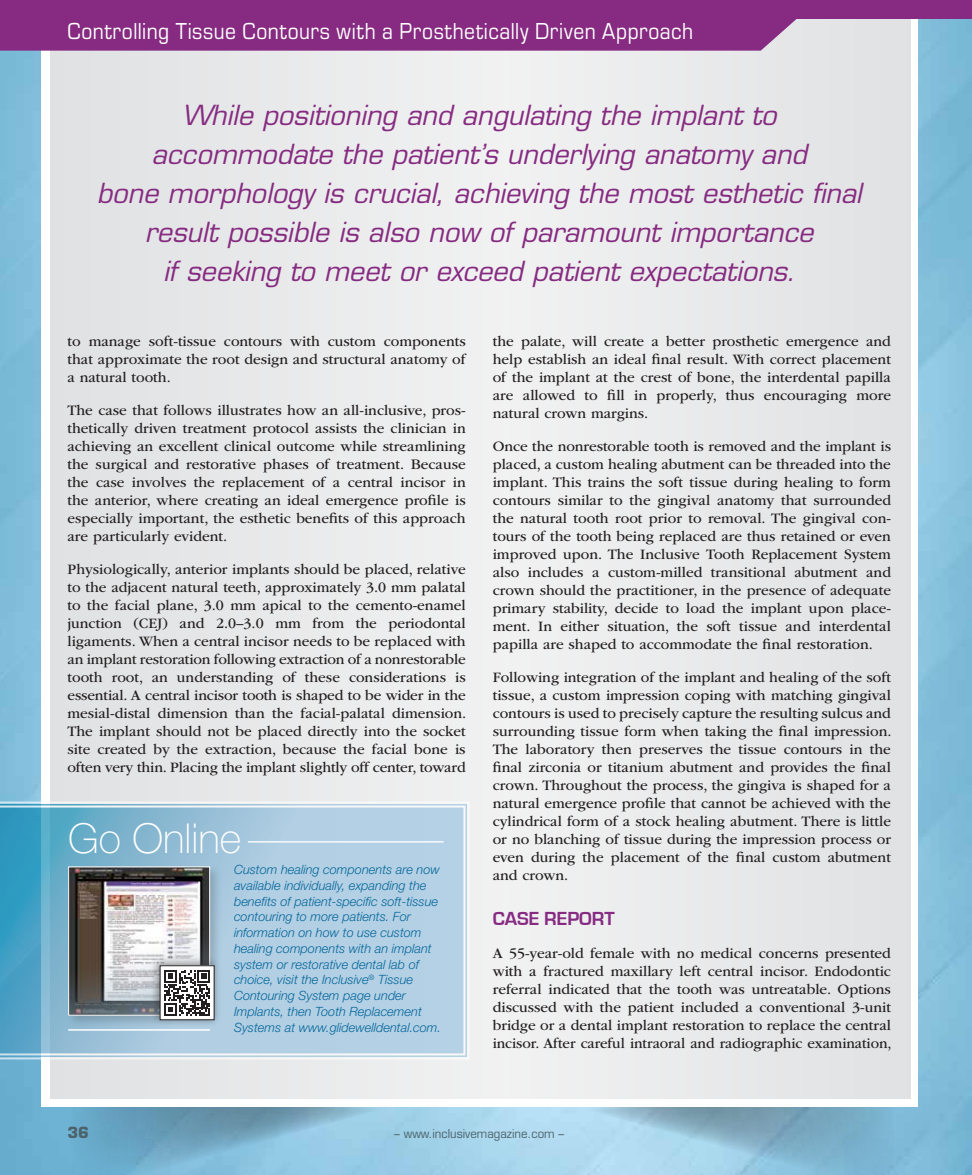
<style>
.page{position:relative;width:972px;height:1175px;background:#fff}
.page>*{position:absolute;margin:0;border:0;box-sizing:border-box;transform-origin:0 0}
.t1{font:100 41.4px "Helvetica Neue LT Std";color:#fff}
.t2{font:italic 27px/39px "Eurostile LT Std";letter-spacing:-.005em;color:#862b81;text-align:center}
.t3{font:24px "Eurostile";letter-spacing:.03em;color:#fff;scale:.9 1}
.t4{font:700 19.5px "Eurostile";color:#862b81}
.t5{font:15px/18px "ITC Garamond Std";color:#231f20;text-align:justify}
.t6{font:700 15px "Eurostile LT Std";color:#4c636b}
.t7{font:italic 300 12.75px/15.8px "Helvetica Neue LT Std";color:#05679b}
.t8{font:12px "Eurostile LT Std";color:#4c636b;scale:.95 1}
</style>
<div class="page">
<img style="left:0;top:19px;width:972px;height:1155px">
<svg style="left:67px;top:1106px;width:314px;height:68px;background:#7db2cd"></svg>
<svg style="left:584px;top:1106px;width:315px;height:68px;background:#92bfd5"></svg>
<div style="left:41px;top:0;width:877px;height:1106px;background:#fff"></div>
<div style="left:50px;top:0;width:860px;height:1098px;background:#e9eaeb"></div>
<div style="left:0;top:19px;width:797px;height:32px;background:#862b81"></div>
<div style="left:0;top:0;width:972px;height:19px;background:#862b81"></div>
<svg style="left:0;top:800px;width:470px;height:260px"></svg>
<svg style="left:0;top:805px;width:465px;height:250px;background:#9cc5dc"></svg>
<hr style="left:248px;top:841px;width:196px;height:1px;background:#fff">
<hr style="left:68px;top:1029px;width:142px;height:1px;background:#fff">
<div style="left:65px;top:863px;width:157px;height:165px;background:#231f20;opacity:.2"></div>
<img style="left:70px;top:868px;width:138px;height:145px">
<div style="left:68px;top:866px;width:142px;height:149px;border:1px solid #fff"></div>
<div style="left:149px;top:955px;width:70px;height:70px;background:#231f20;opacity:.45"></div>
<div style="left:160px;top:965px;width:54px;height:54px;background:#fff"></div>
<div style="left:160px;top:965px;width:54px;height:55px;border:1px solid #231f20"></div>
<svg style="left:164px;top:970px;width:46px;height:45px"></svg>
<h3 class="t3" style="left:68px;top:18px;width:697px">Controlling Tissue Contours with a Prosthetically Driven Approach</h3>
<p class="t2" style="left:97px;top:96px;width:766px">While positioning and angulating the implant to accommodate the patient’s underlying anatomy and<br>bone morphology is crucial, achieving the most esthetic final result possible is also now of paramount importance<br>if seeking to meet or exceed patient expectations.</p>
<p class="t5" style="left:68px;top:332px;width:400px">to manage soft-tissue contours with custom components that approximate the root design and structural anatomy of a natural tooth.</p>
<p class="t5" style="left:68px;top:401px;width:400px">The case that follows illustrates how an all-inclusive, pros&shy;thetically driven treatment protocol assists the clinician in achieving an excellent clinical outcome while streamlining the surgical and restorative phases of treatment. Because the case involves the replacement of a central incisor in the anterior, where creating an ideal emergence profile is especially important, the esthetic benefits of this approach are particularly evident.</p>
<p class="t5" style="left:68px;top:560px;width:400px">Physiologically, anterior implants should be placed, relative to the adjacent natural teeth, approximately 3.0 mm palatal to the facial plane, 3.0 mm apical to the cemento-enamel junction (CEJ) and 2.0–3.0 mm from the periodontal ligaments. When a central incisor needs to be replaced with an implant restoration following extraction of a nonrestorable tooth root, an understanding of these considerations is essential. A central incisor tooth is shaped to be wider in the mesial-distal dimension than the facial-palatal dimension.<br>The implant should not be placed directly into the socket site created by the extraction, because the facial bone is often very thin. Placing the implant slightly off center, toward</p>
<h1 class="t1" style="left:68px;top:814px;width:175px">Go Online</h1>
<p class="t7" style="left:234px;top:861px;width:209px">Custom healing components are now available individually, expanding the benefits of patient-specific soft-tissue contouring to more patients. For information on how to use custom healing components with an implant system or restorative dental lab of choice, visit the Inclusive<sup>®</sup> Tissue Contouring System page under Implants, then Tooth Replacement Systems at www.glidewelldental.com.</p>
<p class="t5" style="left:493px;top:332px;width:400px">the palate, will create a better prosthetic emergence and help establish an ideal final result. With correct placement of the implant at the crest of bone, the interdental papilla are allowed to fill in properly, thus encouraging more natural crown margins.</p>
<p class="t5" style="left:493px;top:437px;width:400px">Once the nonrestorable tooth is removed and the implant is placed, a custom healing abutment can be threaded into the implant. This trains the soft tissue during healing to form contours similar to the gingival anatomy that surrounded the natural tooth root prior to removal. The gingival con&shy;tours of the tooth being replaced are thus retained or even improved upon. The Inclusive Tooth Replacement System also includes a custom-milled transitional abutment and crown should the practitioner, in the presence of adequate primary stability, decide to load the implant upon place&shy;ment. In either situation, the soft tissue and interdental papilla are shaped to accommodate the final restoration.</p>
<p class="t5" style="left:493px;top:668px;width:400px">Following integration of the implant and healing of the soft tissue, a custom impression coping with matching gingival contours is used to precisely capture the resulting sulcus and surrounding tissue form when taking the final impression.<br>The laboratory then preserves the tissue contours in the final zirconia or titanium abutment and provides the final crown. Throughout the process, the gingiva is shaped for a natural emergence profile that cannot be achieved with the cylindrical form of a stock healing abutment. There is little or no blanching of tissue during the impression process or even during the placement of the final custom abutment and crown.</p>
<h3 class="t4" style="left:493px;top:907px;width:124px">CASE REPORT</h3>
<p class="t5" style="left:493px;top:944px;width:400px">A 55-year-old female with no medical concerns presented with a fractured maxillary left central incisor. Endodontic referral indicated that the tooth was untreatable. Options discussed with the patient included a conventional 3-unit bridge or a dental implant restoration to replace the central incisor. After careful intraoral and radiographic examination,</p>
<p class="t6" style="left:68px;top:1123px;width:23px">36</p>
<p class="t8" style="left:394px;top:1126px;width:181px">– www.inclusivemagazine.com –</p>
</div>
